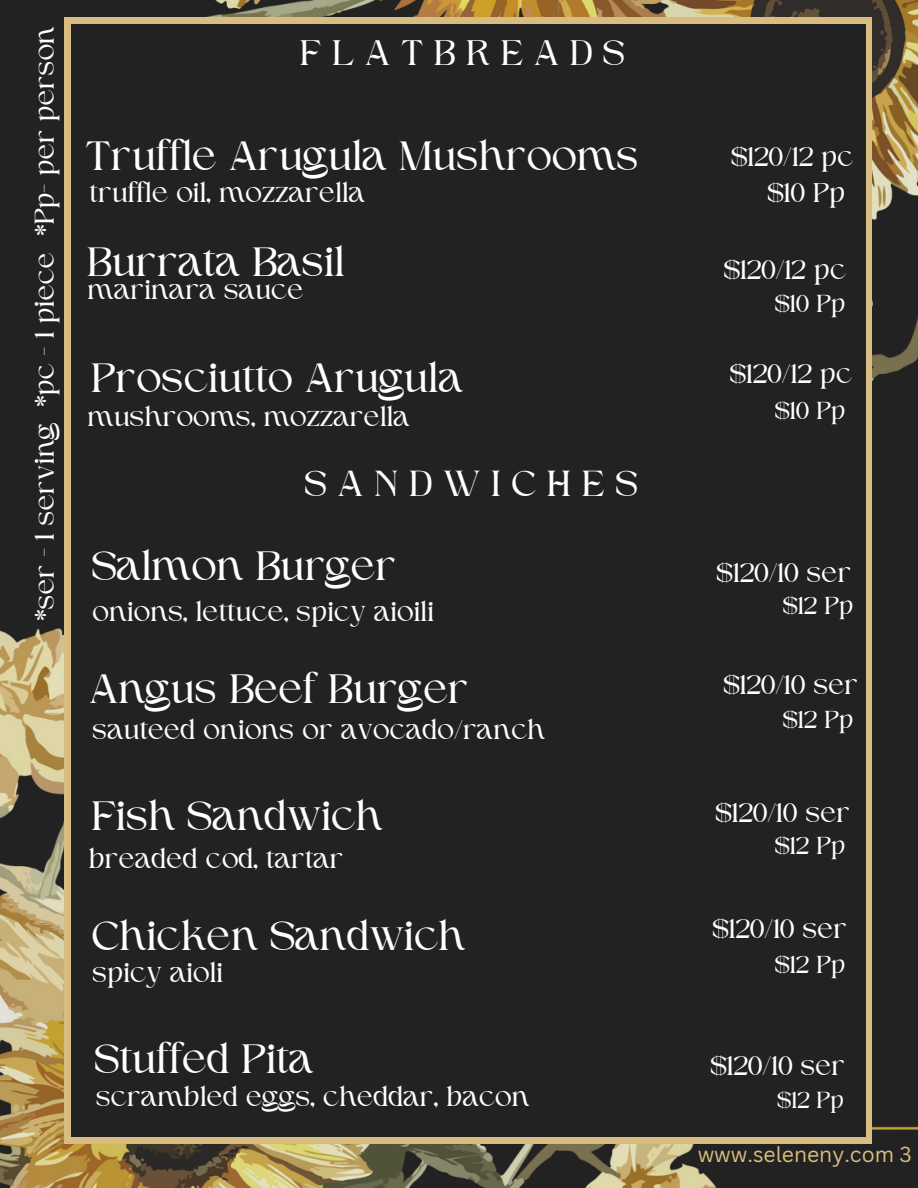
<style>
.page{position:relative;width:918px;height:1188px;background:#fff}
.page>*{position:absolute;margin:0;border:0;box-sizing:border-box;transform-origin:0 0}
.t1{font:41.85px "Higuen";color:#fff}
.t2{font:37.05px "Higuen";letter-spacing:.3em;color:#fff}
.t3{font:36.3px "Higuen";letter-spacing:.3em;color:#fff}
.t4{font:27.75px "Higuen";color:#fff}
.t5{font:27.6px "Higuen";color:#fff}
.t6{font:25.05px "Higuen";color:#fff}
.t7{font:23.7px "Higuen";color:#fff}
.t8{font:21.15px "Canva Sans";color:#d9bc80}
</style>
<div class="page">
<img style="left:0;top:0;width:918px;height:1188px">
<div style="left:65px;top:17px;width:807px;height:1126px;background:#d9bc80"></div>
<div style="left:71px;top:24px;width:794px;height:1112px;background:#222"></div>
<h3 class="t4" style="left:33px;top:235px;width:211px;rotate:-90deg">*Pp- per person</h3>
<h3 class="t4" style="left:33px;top:406px;width:155px;rotate:-90deg">*pc - 1 piece</h3>
<h3 class="t4" style="left:33px;top:620px;width:200px;rotate:-90deg">*ser - 1 serving</h3>
<h3 class="t3" style="left:301px;top:38px;width:326px">FLATBREADS</h3>
<h2 class="t1" style="left:86px;top:139px;width:555px">Truffle Arugula Mushrooms</h2>
<h1 class="t4" style="left:90px;top:182px;width:277px">truffle oil, mozzarella</h1>
<h3 class="t1" style="left:88px;top:245px;width:259px">Burrata Basil</h3>
<h3 class="t4" style="left:88px;top:279px;width:218px">marinara sauce</h3>
<h3 class="t1" style="left:92px;top:361px;width:373px">Prosciutto Arugula</h3>
<h3 class="t4" style="left:88px;top:406px;width:324px">mushrooms, mozzarella</h3>
<h2 class="t2" style="left:306px;top:468px;width:334px">SANDWICHES</h2>
<h1 class="t1" style="left:93px;top:548px;width:306px">Salmon Burger</h1>
<h3 class="t4" style="left:93px;top:600px;width:343px">onions, lettuce, spicy aioili</h3>
<h3 class="t1" style="left:90px;top:672px;width:381px">Angus Beef Burger</h3>
<h1 class="t4" style="left:93px;top:719px;width:454px">sauteed onions or avocado/ranch</h1>
<h3 class="t1" style="left:92px;top:799px;width:293px">Fish Sandwich</h3>
<h3 class="t4" style="left:89px;top:848px;width:257px">breaded cod, tartar</h3>
<h1 class="t1" style="left:93px;top:919px;width:375px">Chicken Sandwich</h1>
<h3 class="t4" style="left:93px;top:961px;width:132px">spicy aioli</h3>
<h3 class="t1" style="left:96px;top:1042px;width:220px">Stuffed Pita</h3>
<h1 class="t4" style="left:97px;top:1085px;width:435px">scrambled eggs, cheddar, bacon</h1>
<h1 class="t5" style="left:732px;top:145px;width:124px">$120/12 pc</h1>
<h3 class="t5" style="left:768px;top:182px;width:79px">$10 Pp</h3>
<h3 class="t5" style="left:724px;top:258px;width:124px">$120/12 pc</h3>
<h1 class="t6" style="left:775px;top:293px;width:72px">$10 Pp</h1>
<h3 class="t5" style="left:730px;top:363px;width:124px">$120/12 pc</h3>
<h3 class="t6" style="left:775px;top:400px;width:72px">$10 Pp</h3>
<h3 class="t5" style="left:717px;top:562px;width:136px">$120/10 ser</h3>
<h3 class="t6" style="left:784px;top:595px;width:72px">$12 Pp</h3>
<h1 class="t5" style="left:724px;top:674px;width:136px">$120/10 ser</h1>
<h3 class="t6" style="left:784px;top:709px;width:72px">$12 Pp</h3>
<h3 class="t5" style="left:716px;top:801px;width:136px">$120/10 ser</h3>
<h4 class="t6" style="left:776px;top:835px;width:72px">$12 Pp</h4>
<h3 class="t5" style="left:713px;top:917px;width:136px">$120/10 ser</h3>
<h3 class="t6" style="left:776px;top:954px;width:72px">$12 Pp</h3>
<h3 class="t5" style="left:711px;top:1054px;width:136px">$120/10 ser</h3>
<h3 class="t7" style="left:778px;top:1090px;width:68px">$12 Pp</h3>
<p class="t8" style="left:698px;top:1140px;width:215px">www.seleneny.com 3</p>
</div>
